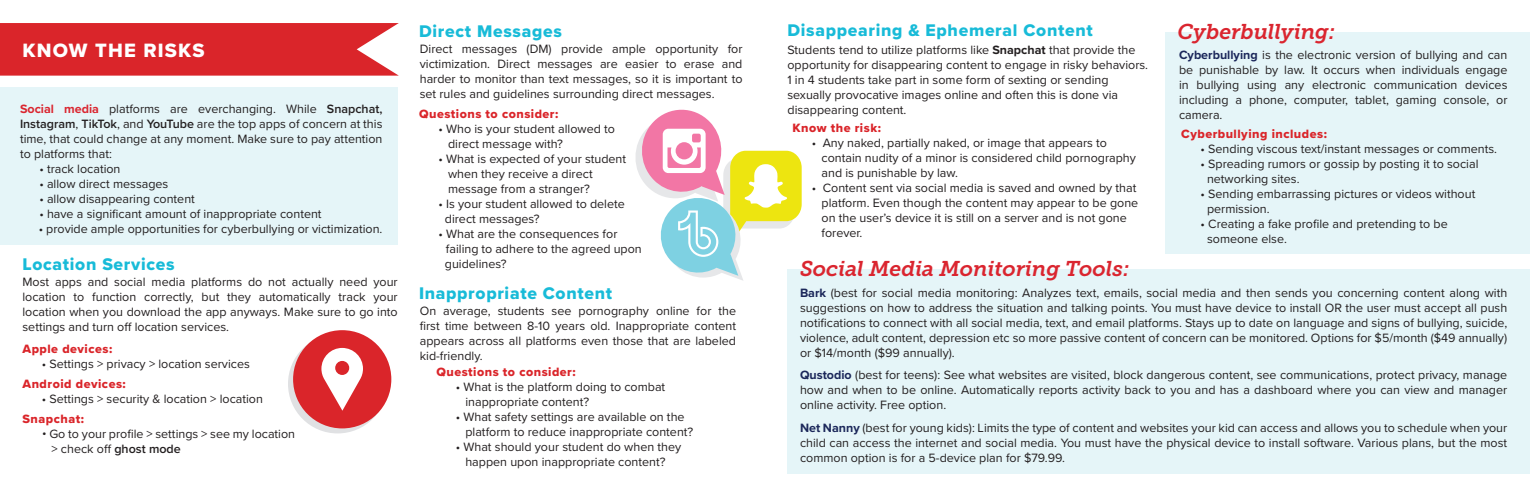
<style>
.page{position:relative;width:1530px;height:495px;background:#fff}
.page>*{position:absolute;margin:0;border:0;box-sizing:border-box;transform-origin:0 0}
.t1{font:italic 21.25px "Museo Slab 700";color:#da252f}
.t2{font:20px "Proxima Nova Extrabld";letter-spacing:.06em;color:#fff}
.t3{font:17.5px "Proxima Nova Extrabld";letter-spacing:.04em;color:#18bbd8}
.t4{font:12.5px/15px "Proxima Nova";color:#231f20;text-align:justify}
.t5{font:12.5px "Proxima Nova Extrabld";letter-spacing:.04em;color:#da252a}
.s1{font-weight:700;color:#da252f}
.s2{font-weight:600}
.s3{font-weight:700}
.s4{font-weight:700;color:#1b275a}
</style>
<div class="page">
<svg style="left:0;top:23px;width:399px;height:53px;background:#dc3236"></svg>
<svg style="left:288px;top:330px;width:103px;height:103px"></svg>
<div style="left:0;top:88px;width:398px;height:157px;background:#e5f5f8"></div>
<svg style="left:635px;top:109px;width:167px;height:172px"></svg>
<div style="left:788px;top:269px;width:742px;height:205px;background:#e5f5f8"></div>
<div style="left:1166px;top:32px;width:364px;height:222px;background:#e5f5f8"></div>
<p class="t3" style="left:419px;top:18px;width:144px">Direct Messages</p>
<p class="t2" style="left:22px;top:36px;width:184px">KNOW THE RISKS</p>
<p class="t4" style="left:420px;top:40px;width:324px">Direct messages (DM) provide ample opportunity for victimization. Direct messages are easier to erase and harder to monitor than text messages, so it is important to set rules and guidelines surrounding direct messages.</p>
<p class="t4" style="left:20px;top:100px;width:364px"><span class="s1">Social media</span> platforms are everchanging. While <span class="s2">Snapchat, Instagram</span>, <span class="s2">TikTok</span>, and <span class="s2">YouTube</span> are the top apps of concern at this time, that could change at any moment. Make sure to pay attention to platforms that:</p>
<p class="t4" style="left:39px;top:160px;width:83px">• track location</p>
<p class="t4" style="left:39px;top:175px;width:131px">• allow direct messages</p>
<p class="t4" style="left:39px;top:190px;width:157px">• allow disappearing content</p>
<p class="t4" style="left:39px;top:205px;width:284px">• have a significant amount of inappropriate content</p>
<p class="t4" style="left:39px;top:220px;width:345px">• provide ample opportunities for cyberbullying or victimization.</p>
<p class="t3" style="left:22px;top:251px;width:154px">Location Services</p>
<p class="t4" style="left:22px;top:274px;width:377px">Most apps and social media platforms do not actually need your location to function correctly, but they automatically track your location when you download the app anyways. Make sure to go into settings and turn off location services.</p>
<p class="t5" style="left:22px;top:340px;width:91px">Apple devices:</p>
<p class="t4" style="left:42px;top:356px;width:210px">• Settings &gt; privacy &gt; location services</p>
<p class="t5" style="left:22px;top:375px;width:105px">Android devices:</p>
<p class="t4" style="left:42px;top:391px;width:223px">• Settings &gt; security &amp; location &gt; location</p>
<p class="t5" style="left:22px;top:410px;width:63px">Snapchat:</p>
<p class="t4" style="left:42px;top:426px;width:255px">• Go to your profile &gt; settings &gt; see my location</p>
<p class="t4" style="left:52px;top:441px;width:131px">&gt; check off <span class="s2">ghost mode</span></p>
<p class="t5" style="left:419px;top:104px;width:141px">Questions to consider:</p>
<p class="t4" style="left:438px;top:120px;width:178px">• Who is your student allowed to</p>
<p class="t4" style="left:448px;top:135px;width:116px">direct message with?</p>
<p class="t4" style="left:438px;top:150px;width:189px">• What is expected of your student</p>
<p class="t4" style="left:448px;top:165px;width:146px">when they receive a direct</p>
<p class="t4" style="left:448px;top:180px;width:143px">message from a stranger?</p>
<p class="t4" style="left:438px;top:195px;width:188px">• Is your student allowed to delete</p>
<p class="t4" style="left:445px;top:210px;width:96px">direct messages?</p>
<p class="t4" style="left:438px;top:225px;width:181px">• What are the consequences for</p>
<p class="t4" style="left:446px;top:240px;width:197px">failing to adhere to the agreed upon</p>
<p class="t4" style="left:445px;top:255px;width:63px">guidelines?</p>
<p class="t3" style="left:419px;top:280px;width:195px">Inappropriate Content</p>
<p class="t4" style="left:420px;top:302px;width:318px">On average, students see pornography online for the first time between 8-10 years old. Inappropriate content appears across all platforms even those that are labeled kid-friendly.</p>
<p class="t5" style="left:436px;top:363px;width:141px">Questions to consider:</p>
<p class="t4" style="left:456px;top:379px;width:211px">• What is the platform doing to combat</p>
<p class="t4" style="left:465px;top:394px;width:125px">inappropriate content?</p>
<p class="t4" style="left:456px;top:409px;width:230px">• What safety settings are available on the</p>
<p class="t4" style="left:465px;top:424px;width:229px">platform to reduce inappropriate content?</p>
<p class="t4" style="left:456px;top:439px;width:227px">• What should your student do when they</p>
<p class="t4" style="left:465px;top:454px;width:202px">happen upon inappropriate content?</p>
<p class="t3" style="left:788px;top:17px;width:307px">Disappearing &amp; Ephemeral Content</p>
<p class="t4" style="left:788px;top:42px;width:362px;text-align:left">Students tend to utilize platforms like <span class="s3">Snapchat</span> that provide the opportunity for disappearing content to engage in risky behaviors.<br>1 in 4 students take part in some form of sexting or sending sexually provocative images online and often this is done via disappearing content.</p>
<p class="t5" style="left:792px;top:118px;width:90px">Know the risk:</p>
<p class="t4" style="left:812px;top:135px;width:297px">• Any naked, partially naked, or image that appears to</p>
<p class="t4" style="left:822px;top:150px;width:316px">contain nudity of a minor is considered child pornography</p>
<p class="t4" style="left:822px;top:165px;width:138px">and is punishable by law.</p>
<p class="t4" style="left:812px;top:180px;width:326px">• Content sent via social media is saved and owned by that</p>
<p class="t4" style="left:822px;top:195px;width:318px">platform. Even though the content may appear to be gone</p>
<p class="t4" style="left:822px;top:210px;width:307px">on the user’s device it is still on a server and is not gone</p>
<p class="t4" style="left:822px;top:225px;width:42px">forever.</p>
<p class="t1" style="left:800px;top:256px;width:331px">Social Media Monitoring Tools:</p>
<p class="t1" style="left:1178px;top:20px;width:159px">Cyberbullying:</p>
<p class="t4" style="left:1179px;top:47px;width:330px"><span class="s4">Cyberbullying</span> is the electronic version of bullying and can be punishable by law. It occurs when individuals engage in bullying using any electronic communication devices including a phone, computer, tablet, gaming console, or camera.</p>
<p class="t5" style="left:1181px;top:124px;width:147px">Cyberbullying includes:</p>
<p class="t4" style="left:1201px;top:141px;width:298px">• Sending viscous text/instant messages or comments.</p>
<p class="t4" style="left:1201px;top:156px;width:279px">• Spreading rumors or gossip by posting it to social</p>
<p class="t4" style="left:1207px;top:171px;width:94px">networking sites.</p>
<p class="t4" style="left:1201px;top:186px;width:276px">• Sending embarrassing pictures or videos without</p>
<p class="t4" style="left:1207px;top:201px;width:64px">permission.</p>
<p class="t4" style="left:1201px;top:216px;width:249px">• Creating a fake profile and pretending to be</p>
<p class="t4" style="left:1207px;top:231px;width:81px">someone else.</p>
<p class="t4" style="left:800px;top:285px;width:709px"><span class="s4">Bark</span> (best for social media monitoring: Analyzes text, emails, social media and then sends you concerning content along with suggestions on how to address the situation and talking points. You must have device to install OR the user must accept all push notifications to connect with all social media, text, and email platforms. Stays up to date on language and signs of bullying, suicide, violence, adult content, depression etc so more passive content of concern can be monitored. Options for $5/month ($49 annually) or $14/month ($99 annually).</p>
<p class="t4" style="left:800px;top:367px;width:709px"><span class="s4">Qustodio</span> (best for teens): See what websites are visited, block dangerous content, see communications, protect privacy, manage how and when to be online. Automatically reports activity back to you and has a dashboard where you can view and manager online activity. Free option.</p>
<p class="t4" style="left:800px;top:420px;width:709px"><span class="s4">Net Nanny</span> (best for young kids): Limits the type of content and websites your kid can access and allows you to schedule when your child can access the internet and social media. You must have the physical device to install software. Various plans, but the most common option is for a 5-device plan for $79.99.</p>
</div>
